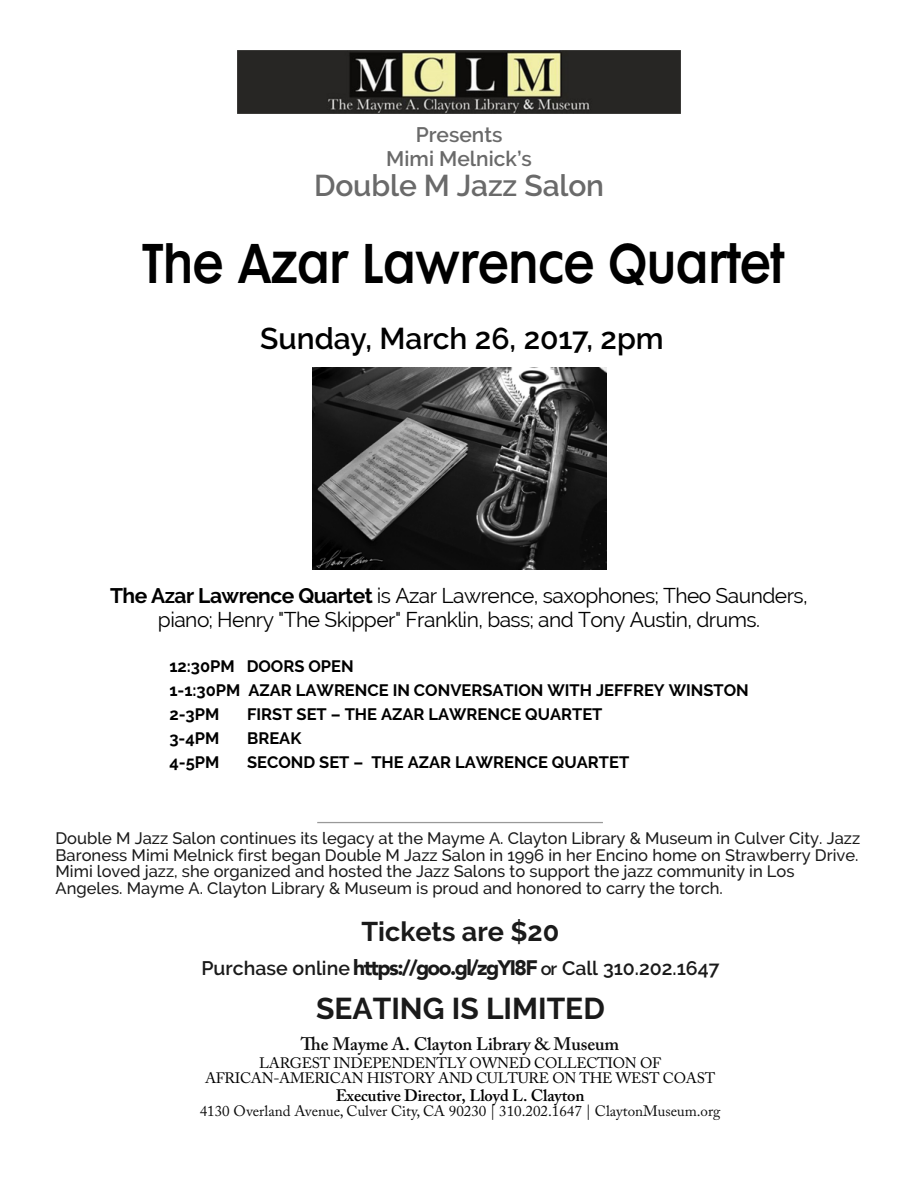
<style>
.page{position:relative;width:918px;height:1188px;background:#fff}
.page>*{position:absolute;margin:0;border:0;box-sizing:border-box;transform-origin:0 0}
.t1{font:51px "Futura Maxi CG Demi";letter-spacing:-.02em;color:#000;scale:.87 1}
.t2{font:600 30px "Raleway";color:#000}
.t3{font:600 30px "Raleway";letter-spacing:-.005em;color:#6a6a6a}
.t4{font:700 30px "Raleway";color:#1a1a1a}
.t5{font:700 27px "Raleway";color:#1a1a1a}
.t6{font:21px/24px "Raleway";letter-spacing:-.025em;color:#000;text-align:center}
.t7{font:600 21px/24px "Raleway";color:#6a6a6a;text-align:center}
.t8{font:600 19.5px "Raleway";color:#1a1a1a}
.t9{font:600 18px "Adobe Caslon Pro";letter-spacing:-.005em;color:#0d0d0d}
.t10{font:500 16.5px/16.5px "Raleway";color:#1a1a1a}
.t11{font:700 16.5px/24px "Raleway";color:#000}
.t12{font:600 16.5px "Adobe Caslon Pro";letter-spacing:-.005em;color:#000}
.t13{font:15px/15.8px "Adobe Caslon Pro";letter-spacing:-.02em;color:#000;text-align:center}
.t14{font:15px "Adobe Caslon Pro";color:#0d0d0d}
.s1{font-weight:700}
.s2{font-family:"Avenir";font-weight:900;font-size:21px}
.s3{font-size:18px}
</style>
<div class="page">
<img style="left:312px;top:367px;width:295px;height:203px">
<img style="left:238px;top:50px;width:442px;height:63px">
<hr style="left:317px;top:822px;width:286px;height:1px;background:#999">
<p class="t7" style="left:386px;top:122px;width:147px">Presents<br>Mimi Melnick’s</p>
<h2 class="t3" style="left:314px;top:168px;width:292px">Double M Jazz Salon</h2>
<h1 class="t1" style="left:142px;top:243px;width:740px">The Azar Lawrence Quartet</h1>
<h2 class="t2" style="left:260px;top:321px;width:405px">Sunday, March 26, 2017, 2pm</h2>
<p class="t6" style="left:110px;top:584px;width:699px"><span class="s1">The Azar Lawrence Quartet</span> is Azar Lawrence, saxophones; Theo Saunders, piano; Henry "The Skipper" Franklin, bass; and Tony Austin, drums.</p>
<p class="t11" style="left:169px;top:654px;width:581px">12:30PM DOORS OPEN<br>1-1:30PM AZAR LAWRENCE IN CONVERSATION WITH JEFFREY WINSTON<br>2-3PM</p>
<p class="t11" style="left:247px;top:702px;width:357px">FIRST SET – THE AZAR LAWRENCE QUARTET</p>
<p class="t11" style="left:169px;top:726px;width:52px">3-4PM</p>
<p class="t11" style="left:247px;top:726px;width:56px">BREAK</p>
<p class="t11" style="left:169px;top:750px;width:52px">4-5PM</p>
<p class="t11" style="left:247px;top:750px;width:384px">SECOND SET – THE AZAR LAWRENCE QUARTET</p>
<p class="t10" style="left:56px;top:830px;width:806px">Double M Jazz Salon continues its legacy at the Mayme A. Clayton Library &amp; Museum in Culver City. Jazz Baroness Mimi Melnick first began Double M Jazz Salon in 1996 in her Encino home on Strawberry Drive.<br>Mimi loved jazz, she organized and hosted the Jazz Salons to support the jazz community in Los Angeles. Mayme A. Clayton Library &amp; Museum is proud and honored to carry the torch.</p>
<h3 class="t5" style="left:362px;top:916px;width:199px">Tickets are $20</h3>
<p class="t8" style="left:201px;top:956px;width:520px">Purchase online <span class="s2">https://goo.gl/zgYI8F</span> <span class="s3">or</span> Call 310.202.1647</p>
<h2 class="t4" style="left:316px;top:990px;width:290px">SEATING IS LIMITED</h2>
<p class="t9" style="left:301px;top:1037px;width:320px">The Mayme A. Clayton Library &amp; Museum</p>
<p class="t13" style="left:205px;top:1056px;width:512px">LARGEST INDEPENDENTLY OWNED COLLECTION OF<br>AFRICAN-AMERICAN HISTORY AND CULTURE ON THE WEST COAST</p>
<p class="t12" style="left:336px;top:1089px;width:250px">Executive Director, Lloyd L. Clayton</p>
<p class="t14" style="left:200px;top:1105px;width:522px">4130 Overland Avenue, Culver City, CA 90230 | 310.202.1647 | ClaytonMuseum.org</p>
</div>
